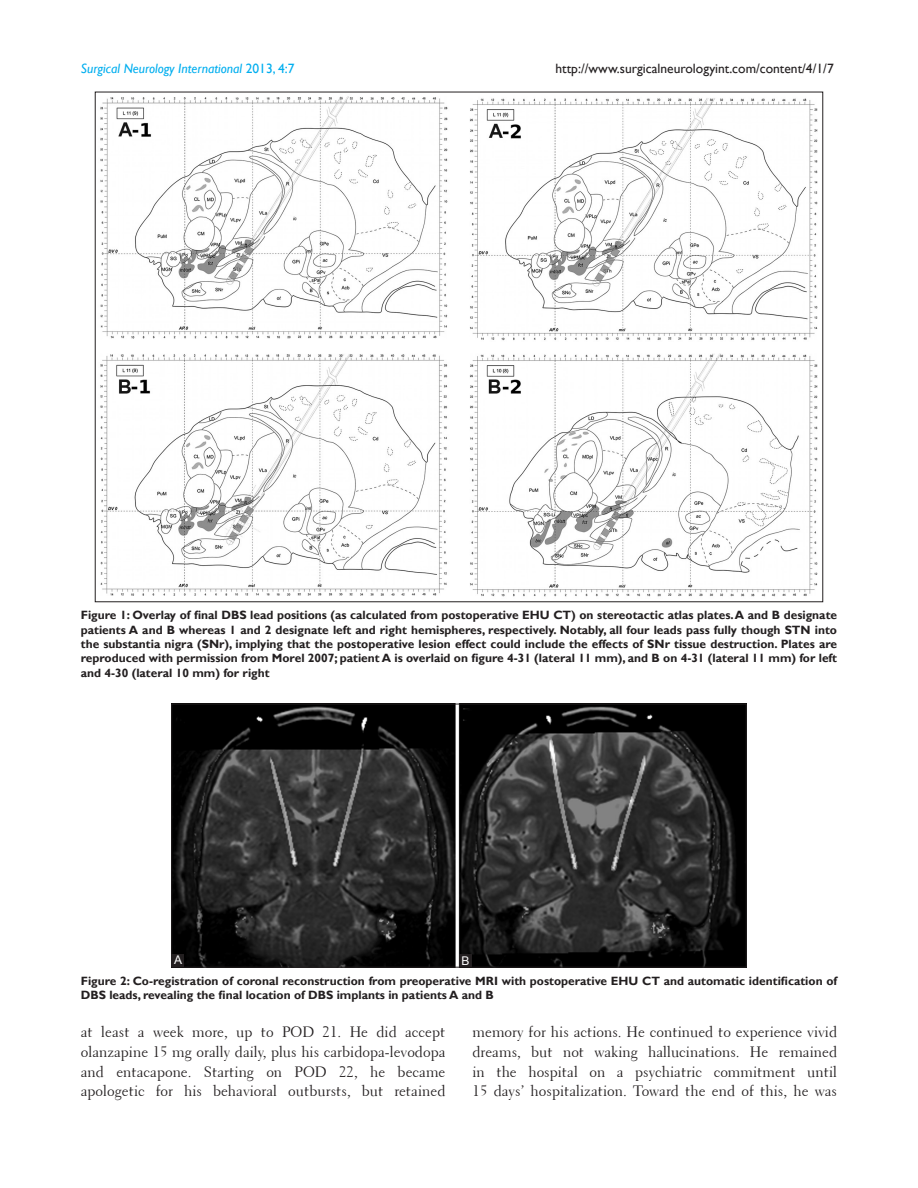
<style>
.page{position:relative;width:918px;height:1188px;background:#fff}
.page>*{position:absolute;margin:0;border:0;box-sizing:border-box;transform-origin:0 0}
.TX{font:15px/19.5px "Transitional 521 BT Roman A";color:#231f20;text-align:justify}
.t1{font:13.5px "Gill Sans";color:#231f20}
.t2{font:italic 13.5px "Gill Sans";color:#00aeef}
.FGC{font:700 12px/14.4px "Gill Sans";color:#231f20;text-align:justify}
.LABEL{font:12px "Arial";color:#fff}
.s1{font-style:normal}
</style>
<div class="page">
<img style="left:100px;top:96px;width:718px;height:501px">
<img style="left:174px;top:706px;width:570px;height:259px">
<div style="left:172px;top:704px;width:574px;height:263px;border:1px solid #231f20"></div>
<div style="left:459px;top:954px;width:13px;height:13px;background:#231f20"></div>
<div style="left:172px;top:955px;width:12px;height:12px;background:#231f20"></div>
<p class="t2" style="left:81px;top:61px;width:215px">Surgical Neurology International <span class="s1">2013, 4:7</span></p>
<p class="t1" style="left:556px;top:61px;width:280px">http://www.surgicalneurologyint.com/content/4/1/7</p>
<p class="FGC" style="left:81px;top:608px;width:758px">Figure 1: Overlay of final DBS lead positions (as calculated from postoperative EHU CT) on stereotactic atlas plates. A and B designate patients A and B whereas 1 and 2 designate left and right hemispheres, respectively. Notably, all four leads pass fully though STN into the substantia nigra (SNr), implying that the postoperative lesion effect could include the effects of SNr tissue destruction. Plates are reproduced with permission from Morel 2007; patient A is overlaid on figure 4-31 (lateral 11 mm), and B on 4-31 (lateral 11 mm) for left and 4-30 (lateral 10 mm) for right</p>
<p class="LABEL" style="left:174px;top:952px;width:10px">A</p>
<p class="LABEL" style="left:461px;top:953px;width:10px">B</p>
<p class="FGC" style="left:81px;top:974px;width:758px">Figure 2: Co-registration of coronal reconstruction from preoperative MRI with postoperative EHU CT and automatic identification of<br>DBS leads, revealing the final location of DBS implants in patients A and B</p>
<p class="TX" style="left:81px;top:1023px;width:366px">at least a week more, up to POD 21. He did accept olanzapine 15 mg orally daily, plus his carbidopa‑levodopa and entacapone. Starting on POD 22, he became apologetic for his behavioral outbursts, but retained</p>
<p class="TX" style="left:472px;top:1023px;width:366px">memory for his actions. He continued to experience vivid dreams, but not waking hallucinations. He remained in the hospital on a psychiatric commitment until 15 days’ hospitalization. Toward the end of this, he was</p>
</div>
